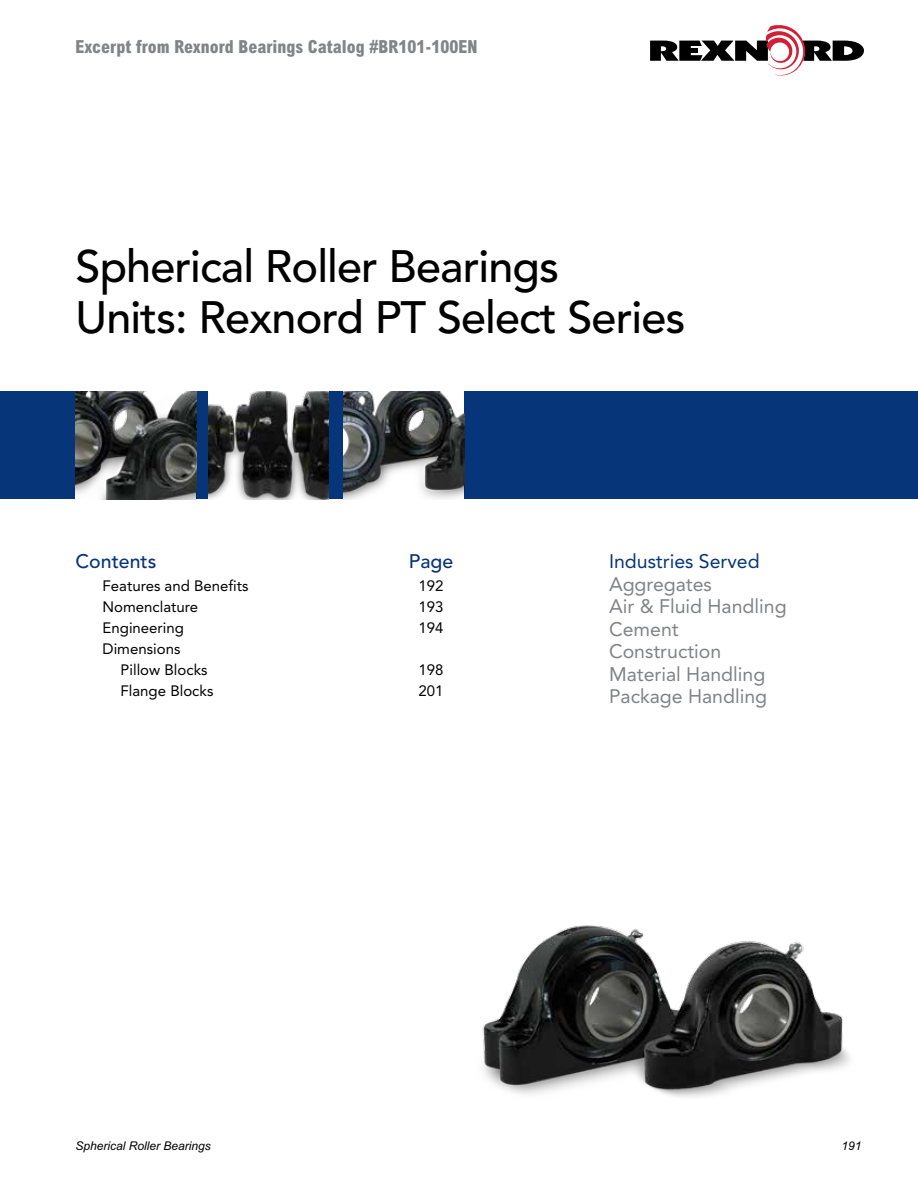
<style>
.page{position:relative;width:918px;height:1188px;background:#fff}
.page>*{position:absolute;margin:0;border:0;box-sizing:border-box;transform-origin:0 0}
.t1{font:500 45px/51px "Avenir LT Std";letter-spacing:-.02em;color:#000}
.t2{font:19.5px/22.5px "Avenir LT Std";color:#808285}
.t3{font:19.5px "Avenir LT Std";color:#06357a}
.t4{font:500 19.5px "Avenir LT Std";color:#06357a}
.t5{font:800 condensed 18px "Arial MT Std";color:#828487}
.t6{font:15px/21px "Avenir LT Std";color:#000}
.t7{font:italic 12px "Arial MT Std";color:#000}
</style>
<div class="page">
<img style="left:482px;top:925px;width:368px;height:172px">
<div style="left:0;top:392px;width:918px;height:108px;background:#06357a"></div>
<svg style="left:650px;top:25px;width:214px;height:51px"></svg>
<img style="left:76px;top:392px;width:120px;height:108px">
<img style="left:208px;top:392px;width:121px;height:108px">
<img style="left:344px;top:392px;width:120px;height:108px">
<p class="t5" style="left:76px;top:35px;width:403px">Excerpt from Rexnord Bearings Catalog #BR101-100EN</p>
<h1 class="t1" style="left:76px;top:242px;width:611px">Spherical Roller Bearings<br>Units: Rexnord PT Select Series</h1>
<h2 class="t4" style="left:76px;top:550px;width:82px">Contents</h2>
<h2 class="t4" style="left:409px;top:550px;width:46px">Page</h2>
<p class="t6" style="left:103px;top:575px;width:147px">Features and Benefits</p>
<p class="t6" style="left:419px;top:575px;width:27px">192</p>
<p class="t6" style="left:103px;top:596px;width:97px">Nomenclature</p>
<p class="t6" style="left:419px;top:596px;width:27px">193</p>
<p class="t6" style="left:103px;top:617px;width:83px">Engineering</p>
<p class="t6" style="left:419px;top:617px;width:27px">194</p>
<p class="t6" style="left:121px;top:638px;width:88px;text-indent:-18px">Dimensions<br>Pillow Blocks</p>
<p class="t6" style="left:419px;top:659px;width:27px">198</p>
<p class="t6" style="left:121px;top:680px;width:94px">Flange Blocks</p>
<p class="t6" style="left:419px;top:680px;width:27px">201</p>
<h2 class="t3" style="left:609px;top:550px;width:152px">Industries Served</h2>
<h2 class="t2" style="left:609px;top:573px;width:179px">Aggregates<br>Air &amp; Fluid Handling<br>Cement<br>Construction<br>Material Handling<br>Package Handling</h2>
<p class="t7" style="left:76px;top:1139px;width:137px">Spherical Roller Bearings</p>
<p class="t7" style="left:842px;top:1139px;width:22px">191</p>
</div>
